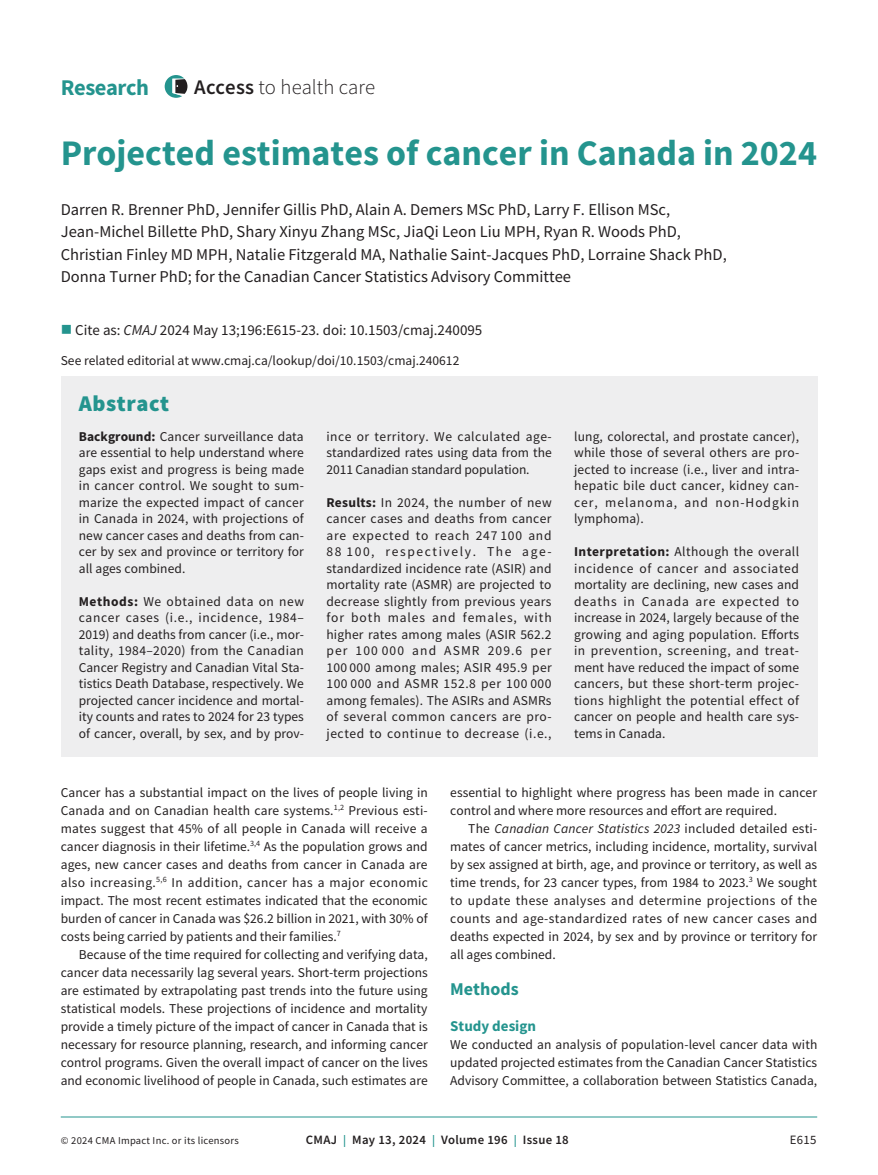
<style>
.page{position:relative;width:878px;height:1175px;background:#fff}
.page>*{position:absolute;margin:0;border:0;box-sizing:border-box;transform-origin:0 0}
.t1{font:700 36px "Source Sans Pro";color:#24948e}
.t2{font:700 22.5px "Source Sans Pro";letter-spacing:-.02em;color:#24948e}
.t3{font:900 22.5px "Source Sans Pro";letter-spacing:.025em;color:#24948e}
.t4{font:300 20.85px "Source Sans Pro";color:#231f20}
.t5{font:700 18px "Source Sans Pro";color:#24948e}
.t6{font:16.5px/22.5px "Source Sans Pro";color:#231f20}
.t7{font:15px "Source Sans Pro";color:#231f20}
.t8{font:700 15px "Source Sans Pro";color:#24948e}
.t9{font:13.5px/16.5px "Source Sans Pro";color:#231f20;text-align:justify}
.t10{font:600 12.75px "Source Sans Pro";letter-spacing:.025em;color:#231f20}
.t11{font:12.75px "Source Sans Pro";color:#231f20}
.t12{font:10.5px "Source Sans Pro";letter-spacing:.025em;color:#231f20}
.s1{font-weight:600}
.s2{color:#24948e}
.s3{font-style:italic}
.s4{font-weight:700}
.s5{font-size:12px;color:#24948e}
</style>
<div class="page">
<hr style="left:61px;top:1116px;width:756px;height:1px;background:#24948e">
<svg style="left:165px;top:75px;width:22px;height:23px"></svg>
<div style="left:61px;top:376px;width:756px;height:380px;background:#eeeeef"></div>
<h2 class="t2" style="left:61px;top:72px;width:90px">Research</h2>
<h3 class="t4" style="left:194px;top:74px;width:182px"><span class="s1">Access</span> to health care</h3>
<h1 class="t1" style="left:61px;top:129px;width:757px">Projected estimates of cancer in Canada in 2024</h1>
<p class="t6" style="left:61px;top:198px;width:667px">Darren R. Brenner PhD, Jennifer Gillis PhD, Alain A. Demers MSc PhD, Larry F. Ellison MSc, Jean-Michel Billette PhD, Shary Xinyu Zhang MSc, JiaQi Leon Liu MPH, Ryan R. Woods PhD, Christian Finley MD MPH, Natalie Fitzgerald MA, Nathalie Saint-Jacques PhD, Lorraine Shack PhD, Donna Turner PhD; for the Canadian Cancer Statistics Advisory Committee</p>
<p class="t7" style="left:61px;top:320px;width:423px"><span class="s2">■</span> Cite as: <span class="s3">CMAJ</span> 2024 May 13;196:E615-23. doi: 10.1503/cmaj.240095</p>
<p class="t9" style="left:61px;top:352px;width:400px">See related editorial at www.cmaj.ca/lookup/doi/10.1503/cmaj.240612</p>
<h2 class="t3" style="left:79px;top:388px;width:92px">Abstract</h2>
<p class="t9" style="left:79px;top:428px;width:227px"><span class="s4">Background:</span> Cancer surveillance data are essential to help understand where gaps exist and progress is being made in cancer control. We sought to sum&shy;marize the expected impact of cancer in Canada in 2024, with projections of new cancer cases and deaths from can&shy;cer by sex and province or territory for all ages combined.</p>
<p class="t9" style="left:79px;top:593px;width:227px"><span class="s4">Methods:</span> We obtained data on new cancer cases (i.e., incidence, 1984– 2019) and deaths from cancer (i.e., mor&shy;tality, 1984–2020) from the Canadian Cancer Registry and Canadian Vital Sta&shy;tistics Death Database, respectively. We projected cancer incidence and mortal&shy;ity counts and rates to 2024 for 23 types of cancer, overall, by sex, and by prov-</p>
<p class="t9" style="left:574px;top:428px;width:227px">lung, colorectal, and prostate cancer), while those of several others are pro&shy;jected to increase (i.e., liver and intra&shy;hepatic bile duct cancer, kidney can&shy;cer, melanoma, and non-Hodgkin lymphoma).</p>
<p class="t9" style="left:574px;top:543px;width:227px"><span class="s4">Interpretation:</span> Although the overall incidence of cancer and associated mortality are declining, new cases and deaths in Canada are expected to increase in 2024, largely because of the growing and aging population. Efforts in prevention, screening, and treat&shy;ment have reduced the impact of some cancers, but these short-term projec&shy;tions highlight the potential effect of cancer on people and health care sys&shy;tems in Canada.</p>
<p class="t9" style="left:326px;top:428px;width:227px">ince or territory. We calculated age&shy;standardized rates using data from the 2011 Canadian standard population.</p>
<p class="t9" style="left:326px;top:494px;width:227px"><span class="s4">Results:</span> In 2024, the number of new cancer cases and deaths from cancer are expected to reach 247 100 and 88 100, respectively. The age&shy;standardized incidence rate (ASIR) and mortality rate (ASMR) are projected to decrease slightly from previous years for both males and females, with higher rates among males (ASIR 562.2 per 100 000 and ASMR 209.6 per 100 000 among males; ASIR 495.9 per 100 000 and ASMR 152.8 per 100 000 among females). The ASIRs and ASMRs of several common cancers are pro&shy;jected to continue to decrease (i.e.,</p>
<p class="t9" style="left:61px;top:783px;width:368px;line-height:18px">Cancer has a substantial impact on the lives of people living in Canada and on Canadian health care systems.<sup>1,2</sup> Previous esti&shy;mates suggest that 45% of all people in Canada will receive a cancer diagnosis in their lifetime.<sup>3,4</sup> As the population grows and ages, new cancer cases and deaths from cancer in Canada are also increasing.<sup>5,6</sup> In addition, cancer has a major economic impact. The most recent estimates indicated that the economic burden of cancer in Canada was $26.2 billion in 2021, with 30% of costs being carried by patients and their families.<sup>7</sup></p>
<p class="t9" style="left:61px;top:945px;width:368px;line-height:18px;text-indent:18px">Because of the time required for collecting and verifying data, cancer data necessarily lag several years. Short-term projections are estimated by extrapolating past trends into the future using statistical models. These projections of incidence and mortality provide a timely picture of the impact of cancer in Canada that is necessary for resource planning, research, and informing cancer control programs. Given the overall impact of cancer on the lives and economic livelihood of people in Canada, such estimates are</p>
<p class="t9" style="left:450px;top:783px;width:368px;line-height:18px">essential to highlight where progress has been made in cancer control and where more resources and effort are required.</p>
<p class="t9" style="left:450px;top:819px;width:369px;line-height:18px;text-indent:18px">The <span class="s3">Canadian Cancer Statistics 2023</span> included detailed esti&shy;mates of cancer metrics, including incidence, mortality, survival by sex assigned at birth, age, and province or territory, as well as time trends, for 23 cancer types, from 1984 to 2023.<sup>3</sup> We sought to update these analyses and determine projections of the counts and age-standardized rates of new cancer cases and deaths expected in 2024, by sex and by province or territory for all ages combined.</p>
<h3 class="t5" style="left:450px;top:976px;width:70px">Methods</h3>
<p class="t8" style="left:450px;top:1015px;width:87px">Study design</p>
<p class="t9" style="left:450px;top:1035px;width:368px;line-height:18px">We conducted an analysis of population-level cancer data with updated projected estimates from the Canadian Cancer Statistics Advisory Committee, a collaboration between Statistics Canada,</p>
<p class="t12" style="left:61px;top:1134px;width:179px">© 2024 CMA Impact Inc. or its licensors</p>
<p class="t10" style="left:306px;top:1131px;width:264px">CMAJ <span class="s5">|</span> May 13, 2024 <span class="s5">|</span> Volume 196 <span class="s5">|</span> Issue 18</p>
<p class="t11" style="left:789px;top:1132px;width:28px">E615</p>
</div>
